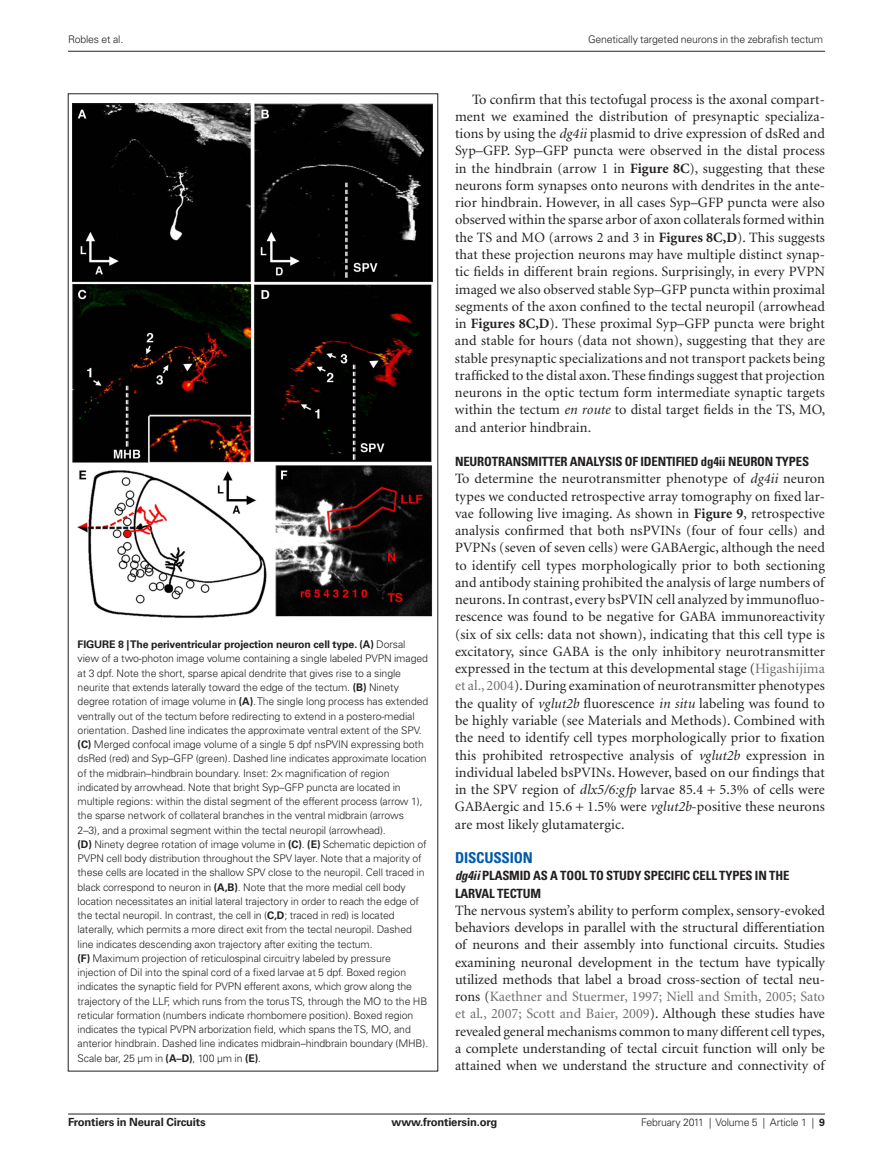
<style>
.page{position:relative;width:893px;height:1170px;background:#fff}
.page>*{position:absolute;margin:0;border:0;box-sizing:border-box;transform-origin:0 0}
.t1{font:700 condensed 15px "Univers";letter-spacing:-.01em;color:#015aaa}
.t2{font:14.25px/17.2px "Minion";letter-spacing:.005em;color:#231f20;text-align:justify}
.t3{font:700 condensed 12.75px/17.2px "Univers";letter-spacing:-.01em;color:#231f20}
.t4{font:700 11.25px "Univers";letter-spacing:-.015em;color:#231f20}
.t5{font:300 10.5px/14.2px "Univers";letter-spacing:-.01em;color:#231f20}
.s1{font-weight:700}
.s2{font-style:italic}
.s3{color:#6c6d70}
</style>
<div class="page">
<img style="left:72px;top:103px;width:360px;height:515px">
<hr style="left:68px;top:1113px;width:757px;height:1px;background:#231f20">
<hr style="left:68px;top:51px;width:757px;height:1px;background:#231f20">
<p class="t5" style="left:68px;top:32px;width:57px">Robles et al.</p>
<p class="t5" style="left:588px;top:32px;width:237px">Genetically targeted neurons in the zebrafish tectum</p>
<p class="t5" style="left:78px;top:637px;width:352px"><span class="s1">Fig ure 8 | The periventricular projection neuron cell type. (A)</span> Dorsal view of a two-photon image volume containing a single labeled PVPN imaged at 3 dpf. Note the short, sparse apical dendrite that gives rise to a single neurite that extends laterally toward the edge of the tectum. <span class="s1">(B)</span> Ninety degree rotation of image volume in <span class="s1">(A)</span>. The single long process has extended ventrally out of the tectum before redirecting to extend in a postero-medial orientation. Dashed line indicates the approximate ventral extent of the SPV. <span class="s1">(C)</span> Merged confocal image volume of a single 5 dpf nsPVIN expressing both dsRed (red) and Syp–GFP (green). Dashed line indicates approximate location of the midbrain–hindbrain boundary. Inset: 2 magnification of region indicated by arrowhead. Note that bright Syp–GFP puncta are located in multiple regions: within the distal segment of the efferent process (arrow 1), the sparse network of collateral branches in the ventral midbrain (arrows 2–3), and a proximal segment within the tectal neuropil (arrowhead).<br><span class="s1">(D)</span> Ninety degree rotation of image volume in <span class="s1">(C)</span>. <span class="s1">(E)</span> Schematic depiction of PVPN cell body distribution throughout the SPV layer. Note that a majority of these cells are located in the shallow SPV close to the neuropil. Cell traced in black correspond to neuron in <span class="s1">(A,B)</span>. Note that the more medial cell body location necessitates an initial lateral trajectory in order to reach the edge of the tectal neuropil. In contrast, the cell in (<span class="s1">C,D</span>; traced in red) is located laterally, which permits a more direct exit from the tectal neuropil. Dashed line indicates descending axon trajectory after exiting the tectum.<br><span class="s1">(F)</span> Maximum projection of reticulospinal circuitry labeled by pressure injection of DiI into the spinal cord of a fixed larvae at 5 dpf. Boxed region indicates the synaptic field for PVPN efferent axons, which grow along the trajectory of the LLF, which runs from the torus TS, through the MO to the HB reticular formation (numbers indicate rhombomere position). Boxed region indicates the typical PVPN arborization field, which spans the TS, MO, and anterior hindbrain. Dashed line indicates midbrain–hindbrain boundary (MHB).<br>Scale bar, 25 μm in <span class="s1">(A–D)</span>, 100 μm in <span class="s1">(E)</span>.</p>
<p class="t2" style="left:455px;top:91px;width:372px;text-indent:17px">To confirm that this tectofugal process is the axonal compart&shy;ment we examined the distribution of presynaptic specializa&shy;tions by using the <span class="s2">dg4ii</span> plasmid to drive expression of dsRed and Syp–GFP. Syp–GFP puncta were observed in the distal process in the hindbrain (arrow 1 in <span class="s1">Figure 8C</span>), suggesting that these neurons form synapses onto neurons with dendrites in the ante&shy;rior hindbrain. However, in all cases Syp–GFP puncta were also observed within the sparse arbor of axon collaterals formed within the TS and MO (arrows 2 and 3 in <span class="s1">Figures 8C,D</span>). This suggests that these projection neurons may have multiple distinct synap&shy;tic fields in different brain regions. Surprisingly, in every PVPN imaged we also observed stable Syp–GFP puncta within proximal segments of the axon confined to the tectal neuropil (arrowhead in <span class="s1">Figures 8C,D</span>). These proximal Syp–GFP puncta were bright and stable for hours (data not shown), suggesting that they are stable presynaptic specializations and not transport packets being trafficked to the distal axon. These findings suggest that projection neurons in the optic tectum form intermediate synaptic targets within the tectum <span class="s2">en route</span> to distal target fields in the TS, MO, and anterior hindbrain.</p>
<p class="t3" style="left:455px;top:453px;width:356px">NEUROTRANSMITTER ANALYSIS OF IDENTIFIED DG4II NEURON TYPES</p>
<p class="t2" style="left:455px;top:470px;width:372px">To determine the neurotransmitter phenotype of <span class="s2">dg4ii</span> neuron types we conducted retrospective array tomography on fixed lar&shy;vae following live imaging. As shown in <span class="s1">Figure 9</span>, retrospective analysis confirmed that both nsPVINs (four of four cells) and PVPNs (seven of seven cells) were GABAergic, although the need to identify cell types morphologically prior to both sectioning and antibody staining prohibited the analysis of large numbers of neurons. In contrast, every bsPVIN cell analyzed by immunofluo&shy;rescence was found to be negative for GABA immunoreactivity (six of six cells: data not shown), indicating that this cell type is excitatory, since GABA is the only inhibitory neurotransmitter expressed in the tectum at this developmental stage (<span class="s3">Higashijima et al., 2004</span>). During examination of neurotransmitter phenotypes the quality of <span class="s2">vglut2b</span> fluorescence <span class="s2">in situ</span> labeling was found to be highly variable (see Materials and Methods). Combined with the need to identify cell types morphologically prior to fixation this prohibited retrospective analysis of <span class="s2">vglut2b</span> expression in individual labeled bsPVINs. However, based on our findings that in the SPV region of <span class="s2">dlx5/6:gfp</span> larvae 85.4 5.3% of cells were GABAergic and 15.6 1.5% were <span class="s2">vglut2b</span>-positive these neurons are most likely glutamatergic.</p>
<p class="t1" style="left:455px;top:848px;width:79px">DISCUSSION</p>
<p class="t3" style="left:455px;top:867px;width:336px"><span class="s2">dg4ii</span> PLASMI D AS A TOOL TO STUDY SPECIFIC CELL TYPES IN THE<br>LARVAL TECTUM</p>
<p class="t2" style="left:455px;top:902px;width:372px">The nervous system’s ability to perform complex, sensory-evoked behaviors develops in parallel with the structural differentiation of neurons and their assembly into functional circuits. Studies examining neuronal development in the tectum have typically utilized methods that label a broad cross-section of tectal neu&shy;rons (<span class="s3">Kaethner and Stuermer, 1997; Niell and Smith, 2005; Sato et al., 2007; Scott and Baier, 2009</span>). Although these studies have revealed general mechanisms common to many different cell types, a complete understanding of tectal circuit function will only be attained when we understand the structure and connectivity of</p>
<p class="t4" style="left:68px;top:1115px;width:139px">Frontiers in Neural Circuits</p>
<p class="t4" style="left:392px;top:1115px;width:107px">www.frontiersin.org</p>
<p class="t5" style="left:641px;top:1115px;width:185px">February 2011 | Volume 5 | Article 1 | <span class="s1">9</span></p>
</div>
